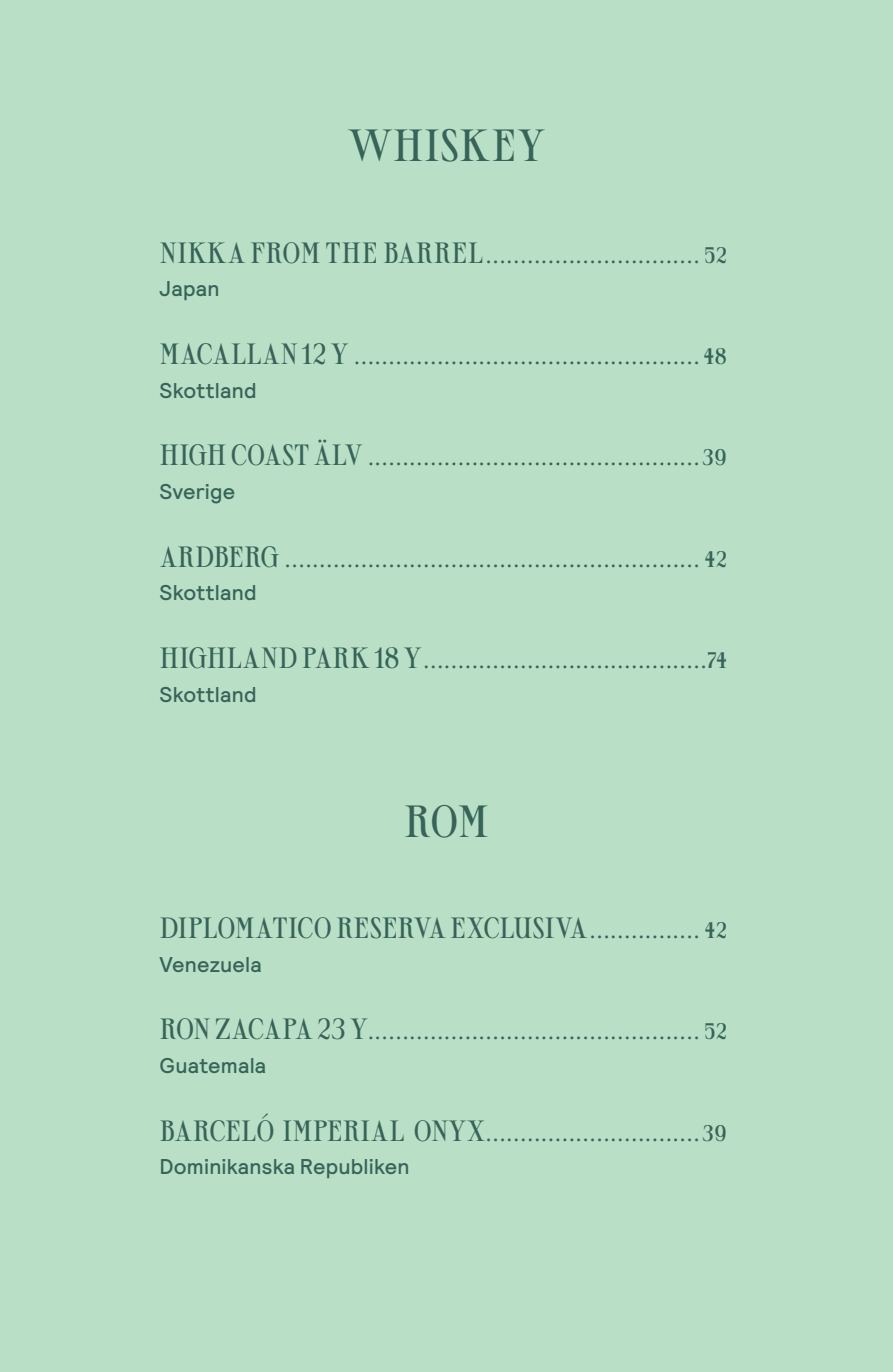
<style>
.page{position:relative;width:893px;height:1372px;background:#fff}
.page>*{position:absolute;margin:0;border:0;box-sizing:border-box;transform-origin:0 0}
.Rubrik{font:45px "Sprat Condesed";letter-spacing:-.01em;color:#386359}
.Pris{font:29.25px "Sprat Condesed";letter-spacing:-.035em;color:#386359}
.Pris-2{font:500 condensed 22.5px "Sprat";letter-spacing:-.005em;color:#386359}
.Pris-3{font:500 21.38px "Relative";letter-spacing:.01em;color:#386359}
.s1{font-family:"Sprat Condesed";font-weight:400;font-stretch:normal;font-size:29.25px}
.s2{font-family:"Sprat";font-weight:500;font-stretch:condensed;font-size:22.5px}
</style>
<div class="page">
<div style="left:0;top:0;width:893px;height:1371px;background:#b9dfc6"></div>
<p class="Rubrik" style="left:347px;top:119px;width:200px">WHISKEY</p>
<p class="Pris-2" style="left:159px;top:241px;width:569px"><span class="s1">NIKKA FROM THE BARREL</span>............................... 52</p>
<p class="Pris-3" style="left:159px;top:277px;width:62px">Japan</p>
<p class="Pris-2" style="left:159px;top:342px;width:569px"><span class="s1">MACALLAN 12 Y</span> .................................................. 48</p>
<p class="Pris-3" style="left:159px;top:378px;width:99px">Skottland</p>
<p class="Pris-2" style="left:159px;top:444px;width:569px"><span class="s1">HIGH COAST ÄLV</span> ................................................39</p>
<p class="Pris-3" style="left:159px;top:479px;width:77px">Sverige</p>
<p class="Pris-2" style="left:159px;top:545px;width:569px"><span class="s1">ARDBERG</span> ............................................................ 42</p>
<p class="Pris-3" style="left:159px;top:580px;width:99px">Skottland</p>
<p class="Pris-2" style="left:159px;top:646px;width:569px"><span class="s1">HIGHLAND PARK 18 Y</span>.........................................74</p>
<p class="Pris-3" style="left:159px;top:682px;width:99px">Skottland</p>
<p class="Rubrik" style="left:404px;top:794px;width:86px">ROM</p>
<p class="Pris" style="left:159px;top:910px;width:569px">DIPLOMATICO RESERVA EXCLUSIVA<span class="s2">................ 42</span></p>
<p class="Pris-3" style="left:159px;top:952px;width:104px">Venezuela</p>
<p class="Pris-2" style="left:159px;top:1017px;width:569px"><span class="s1">RON ZACAPA 23 Y</span>................................................ 52</p>
<p class="Pris-3" style="left:159px;top:1053px;width:108px">Guatemala</p>
<p class="Pris-2" style="left:159px;top:1119px;width:569px"><span class="s1">BARCELÓ IMPERIAL ONYX</span>...............................39</p>
<p class="Pris-3" style="left:159px;top:1154px;width:252px">Dominikanska Republiken</p>
</div>
